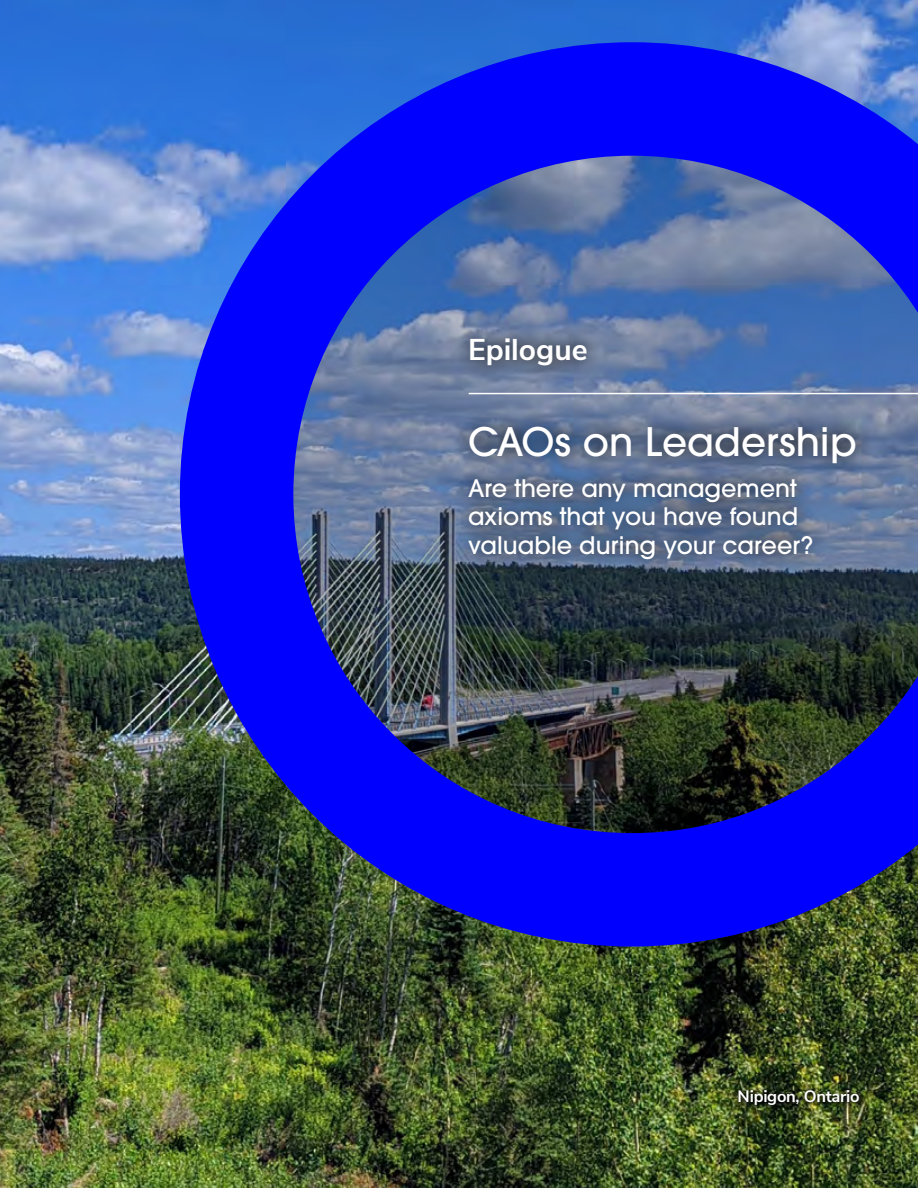
<style>
.page{position:relative;width:918px;height:1188px;background:#fff}
.page>*{position:absolute;margin:0;border:0;box-sizing:border-box;transform-origin:0 0}
.t1{font:500 39px "ITC Avant Garde Pro";color:#fff}
.t2{font:700 30px "Nunito Sans";color:#fff}
.t3{font:500 24px/28.5px "ITC Avant Garde Pro";color:#fff}
.t4{font:700 16.5px "Nunito Sans";letter-spacing:-.015em;color:#fff}
</style>
<div class="page">
<img style="left:0;top:0;width:918px;height:1188px">
<img style="left:180px;top:42px;width:738px;height:905px">
<hr style="left:469px;top:393px;width:449px;height:1px;background:#fff">
<div style="left:735px;top:1086px;width:128px;height:23px;background:#000;opacity:.75"></div>
<svg style="left:453px;top:322px;width:150px;height:60px;background:#657490"></svg>
<svg style="left:451px;top:409px;width:422px;height:167px;background:#586987"></svg>
<p class="t2" style="left:468px;top:328px;width:121px">Epilogue</p>
<h1 class="t1" style="left:468px;top:417px;width:390px">CAOs on Leadership</h1>
<p class="t3" style="left:468px;top:474px;width:347px">Are there any management axioms that you have found valuable during your career?</p>
<p class="t4" style="left:738px;top:1084px;width:124px">Nipigon, Ontario</p>
</div>
